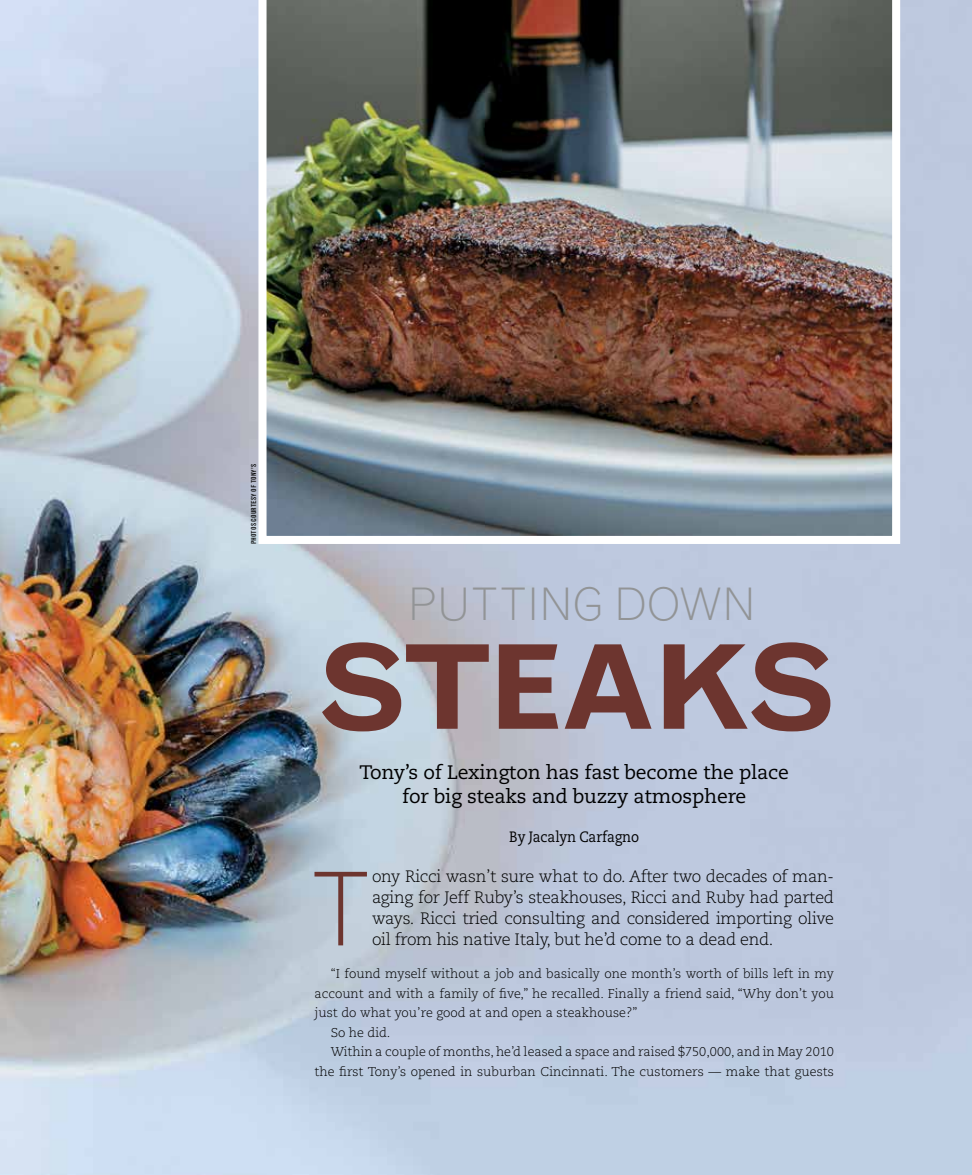
<style>
.page{position:relative;width:972px;height:1175px;background:#fff}
.page>*{position:absolute;margin:0;border:0;box-sizing:border-box;transform-origin:0 0}
.t1{font:700 117px "Grotesque MT Std";letter-spacing:-.05em;color:#6d352f}
.t2{font:300 102px "Grotesque MT Std";color:#6d352f}
.t3{font:300 45px "Grotesque MT Std";letter-spacing:-.01em;color:#929496}
.t4{font:19.5px/24px "Caecilia LT Std";letter-spacing:-.01em;color:#000;text-align:center}
.t5{font:300 16.5px/21px "Caecilia LT Std";letter-spacing:-.02em;color:#000;text-align:justify}
.t6{font:15px "Caecilia LT Std";color:#000;scale:.9 1}
.t7{font:300 12.75px "Caecilia LT Std";color:#000}
.t8{font:condensed 6.75px "Grotesque MT Std";letter-spacing:.01em;color:#000;scale:1.11 1}
</style>
<div class="page">
<img style="left:0;top:0;width:972px;height:1174px">
<img style="left:258px;top:0;width:642px;height:544px">
<p class="t8" style="left:250px;top:544px;width:74px;rotate:-90deg">PHOTOS COURTESY OF TONY’S</p>
<h3 class="t3" style="left:408px;top:577px;width:349px">PUTTING DOWN</h3>
<h1 class="t1" style="left:315px;top:618px;width:524px">STEAKS</h1>
<h3 class="t4" style="left:360px;top:760px;width:431px">Tony’s of Lexington has fast become the place for big steaks and buzzy atmosphere</h3>
<p class="t6" style="left:509px;top:828px;width:146px">By Jacalyn Carfagno</p>
<h2 class="t2" style="left:308px;top:847px;width:67px">T</h2>
<p class="t5" style="left:372px;top:866px;width:464px">ony Ricci wasn’t sure what to do. After two decades of man&shy;aging for Jeff Ruby’s steakhouses, Ricci and Ruby had parted ways. Ricci tried consulting and considered importing olive oil from his native Italy, but he’d come to a dead end.</p>
<p class="t7" style="left:331px;top:966px;width:505px">“I found myself without a job and basically one month’s worth of bills left in my</p>
<p class="t7" style="left:315px;top:986px;width:521px">account and with a family of five,” he recalled. Finally a friend said, “Why don’t you</p>
<p class="t7" style="left:315px;top:1005px;width:324px">just do what you’re good at and open a steakhouse?”</p>
<p class="t7" style="left:331px;top:1025px;width:61px">So he did.</p>
<p class="t7" style="left:331px;top:1044px;width:505px">Within a couple of months, he’d leased a space and raised $750,000, and in May 2010</p>
<p class="t7" style="left:315px;top:1064px;width:521px">the first Tony’s opened in suburban Cincinnati. The customers — make that guests</p>
</div>
